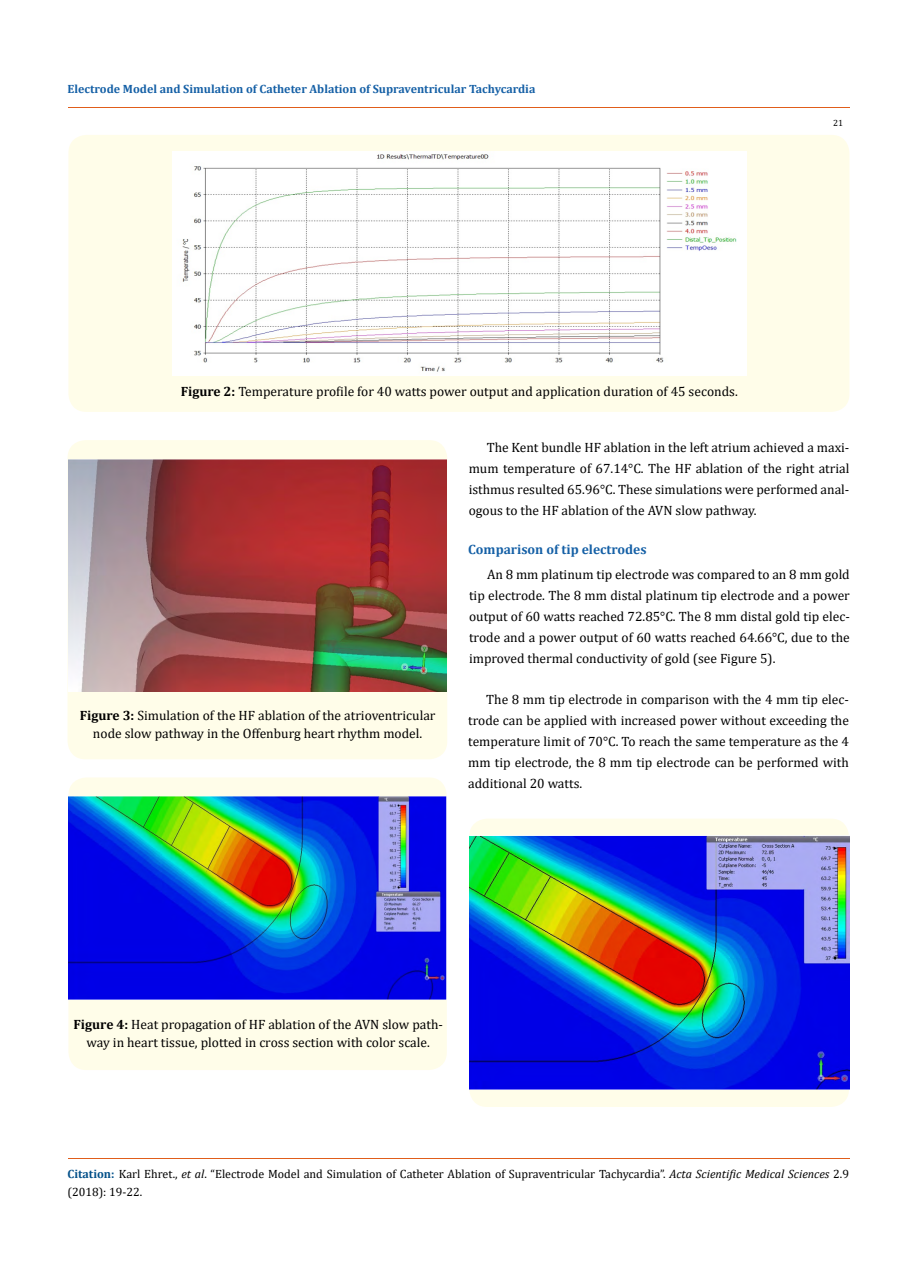
<style>
.page{position:relative;width:917px;height:1262px;background:#fff}
.page>*{position:absolute;margin:0;border:0;box-sizing:border-box;transform-origin:0 0}
.t1{font:13.5px/21px "Cambria";color:#000;text-align:justify}
.t2{font:700 13.5px "Cambria";color:#1560a6}
.t3{font:12px/18px "Cambria";color:#000}
.t4{font:700 12px "Cambria";color:#1560a6}
.t5{font:9px "Cambria";color:#000}
.s1{font-weight:700}
.s2{font-weight:700;color:#035089}
.s3{font-style:italic}
</style>
<div class="page">
<div style="left:68px;top:135px;width:781px;height:277px;background:#fffde9;border-radius:18px"></div>
<img style="left:172px;top:151px;width:574px;height:225px">
<div style="left:68px;top:440px;width:379px;height:319px;background:#fffde9;border-radius:18px"></div>
<img style="left:68px;top:459px;width:379px;height:233px">
<div style="left:68px;top:777px;width:379px;height:293px;background:#fffde9;border-radius:18px"></div>
<img style="left:68px;top:796px;width:379px;height:203px">
<div style="left:469px;top:818px;width:380px;height:289px;background:#fffde9;border-radius:18px"></div>
<img style="left:469px;top:835px;width:380px;height:254px">
<hr style="left:68px;top:108px;width:781px;height:1px;background:#e05d1a">
<hr style="left:68px;top:1158px;width:781px;height:1px;background:#e05d1a">
<p class="t4" style="left:68px;top:81px;width:469px">Electrode Model and Simulation of Catheter Ablation of Supraventricular Tachycardia</p>
<p class="t5" style="left:833px;top:118px;width:11px">21</p>
<p class="t1" style="left:181px;top:381px;width:558px"><span class="s1">Figure 2:</span> Temperature profile for 40 watts power output and application duration of 45 seconds.</p>
<p class="t1" style="left:468px;top:437px;width:382px;text-indent:18px">The Kent bundle HF ablation in the left atrium achieved a maxi&shy;mum temperature of 67.14°C. The HF ablation of the right atrial isthmus resulted 65.96°C. These simulations were performed anal&shy;ogous to the HF ablation of the AVN slow pathway.</p>
<p class="t2" style="left:468px;top:539px;width:180px">Comparison of tip electrodes</p>
<p class="t1" style="left:80px;top:706px;width:357px;line-height:18px;text-align:center"><span class="s1">Figure 3:</span> Simulation of the HF ablation of the atrioventricular node slow pathway in the Offenburg heart rhythm model.</p>
<p class="t1" style="left:469px;top:564px;width:382px;text-indent:18px">An 8 mm platinum tip electrode was compared to an 8 mm gold tip electrode. The 8 mm distal platinum tip electrode and a power output of 60 watts reached 72.85°C. The 8 mm distal gold tip elec&shy;trode and a power output of 60 watts reached 64.66°C, due to the improved thermal conductivity of gold (see Figure 5).</p>
<p class="t1" style="left:468px;top:689px;width:382px;text-indent:18px">The 8 mm tip electrode in comparison with the 4 mm tip elec&shy;trode can be applied with increased power without exceeding the temperature limit of 70°C. To reach the same temperature as the 4 mm tip electrode, the 8 mm tip electrode can be performed with additional 20 watts.</p>
<p class="t1" style="left:74px;top:1015px;width:371px;line-height:18px;text-align:center"><span class="s1">Figure 4:</span> Heat propagation of HF ablation of the AVN slow path&shy;way in heart tissue, plotted in cross section with color scale.</p>
<p class="t3" style="left:67px;top:1164px;width:783px"><span class="s2">Citation:</span> Karl Ehret., <span class="s3">et al</span>. “Electrode Model and Simulation of Catheter Ablation of Supraventricular Tachycardia”. <span class="s3">Acta Scientific Medical Sciences</span> 2.9 (2018): 19-22.</p>
</div>
